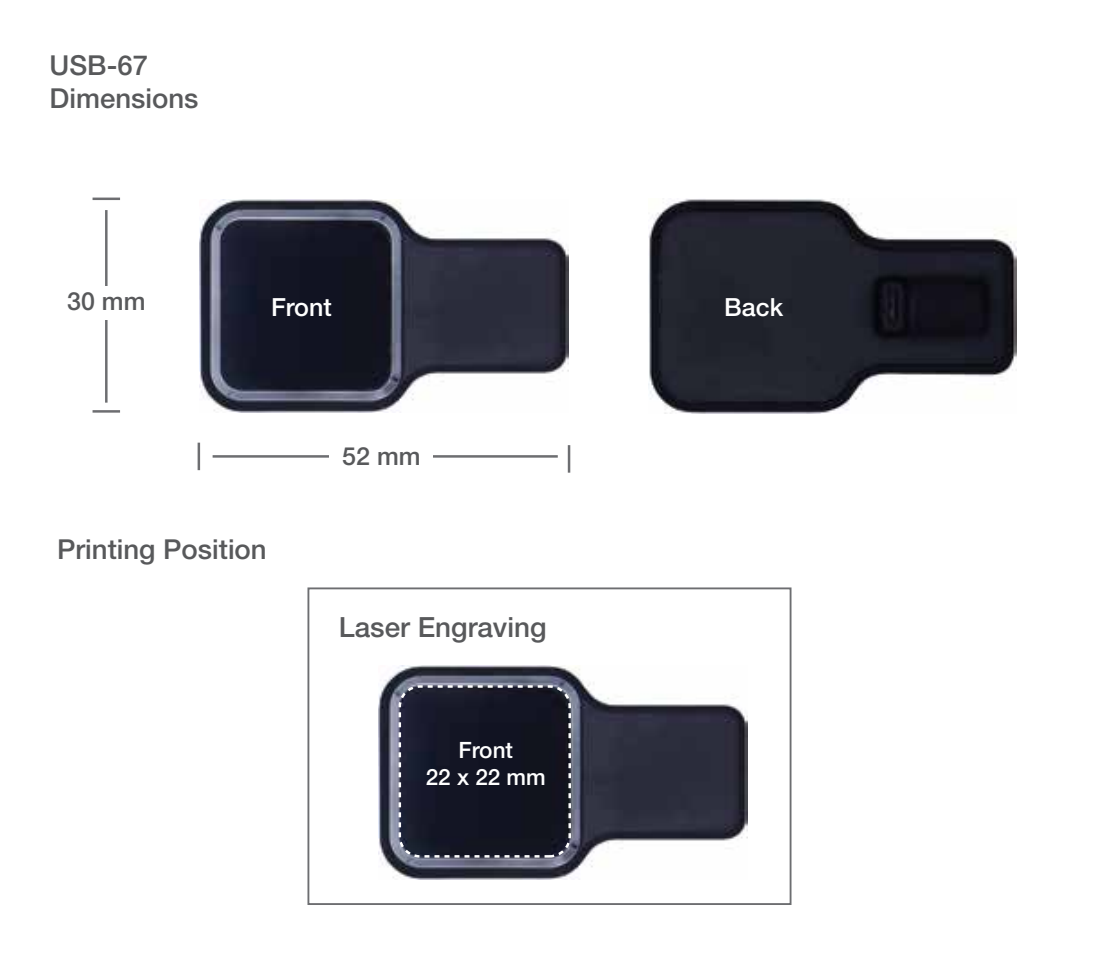
<style>
.page{position:relative;width:1099px;height:957px;background:#fff}
.page>*{position:absolute;margin:0;border:0;box-sizing:border-box;transform-origin:0 0}
.t1{font:500 27.75px "Helvetica Neue LT Std";color:#58595b}
.t2{font:500 27.5px/33px "Helvetica Neue LT Std";color:#58595b}
.t3{font:500 25px "Helvetica Neue LT Std";color:#fff}
.t4{font:500 25px "Helvetica Neue LT Std";color:#58595b}
.t5{font:500 22.5px/27px "Helvetica Neue LT Std";color:#fff;text-align:center}
</style>
<div class="page">
<img style="left:648px;top:199px;width:368px;height:214px">
<img style="left:200px;top:199px;width:368px;height:213px">
<hr style="left:92px;top:198px;width:28px;height:2px;background:#6d6e71">
<hr style="left:92px;top:410px;width:28px;height:3px;background:#6d6e71">
<hr style="left:105px;top:210px;width:2px;height:193px;background:#6d6e71">
<div style="left:57px;top:286px;width:98px;height:33px;background:#fff"></div>
<hr style="left:198px;top:443px;width:2px;height:27px;background:#6d6e71">
<hr style="left:212px;top:455px;width:346px;height:3px;background:#6d6e71">
<div style="left:329px;top:439px;width:104px;height:35px;background:#fff"></div>
<img style="left:378px;top:665px;width:369px;height:214px">
<div style="left:307px;top:587px;width:484px;height:318px;border:2px solid #6d6e71"></div>
<div style="left:398px;top:685px;width:173px;height:172px;border:2px dashed #fff;border-radius:20px"></div>
<hr style="left:568px;top:445px;width:2px;height:28px;background:#6d6e71">
<p class="t2" style="left:50px;top:48px;width:150px">USB-67<br>Dimensions</p>
<p class="t4" style="left:67px;top:286px;width:80px">30 mm</p>
<p class="t3" style="left:271px;top:292px;width:62px">Front</p>
<p class="t3" style="left:724px;top:292px;width:60px">Back</p>
<p class="t4" style="left:342px;top:441px;width:80px">52 mm</p>
<p class="t2" style="left:57px;top:533px;width:211px">Printing Position</p>
<p class="t1" style="left:339px;top:610px;width:209px">Laser Engraving</p>
<p class="t5" style="left:425px;top:736px;width:122px">Front<br>22 x 22 mm</p>
</div>
